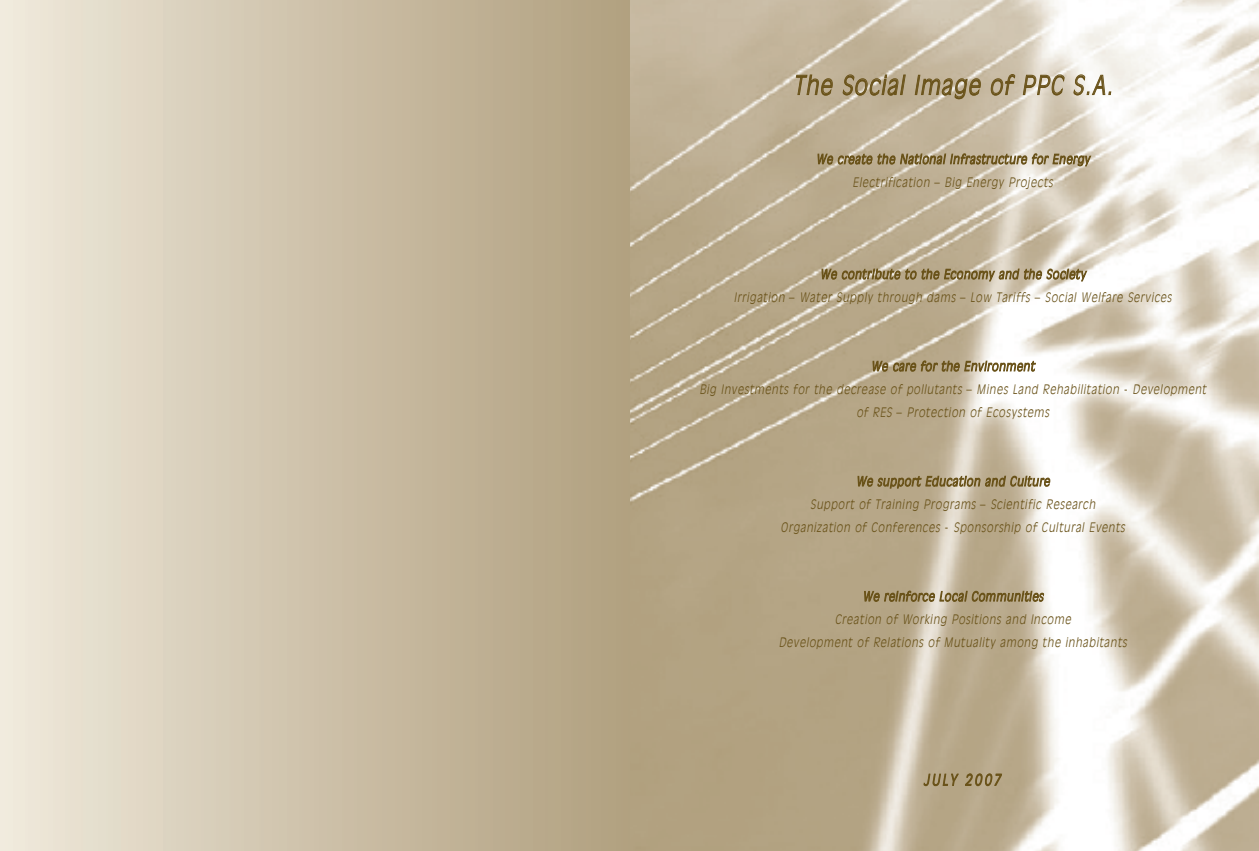
<style>
.page{position:relative;width:1259px;height:851px;background:#fff}
.page>*{position:absolute;margin:0;border:0;box-sizing:border-box;transform-origin:0 0}
.t1{font:28.8px "UB Antique Olive Light Italic";letter-spacing:.05em;color:#6a531a;scale:.83 1}
.t2{font:16.8px "UB Antique Olive Light Italic";letter-spacing:.155em;color:#6a531a;scale:.83 1}
.t3{font:14.4px/23.1px "UB Antique Olive Light Italic";letter-spacing:.055em;color:#6a531a;text-align:center;scale:.83 1}
</style>
<div class="page">
<div style="left:0;top:0;width:634px;height:850px;background:linear-gradient(to right,#efe8da,#af9e7d)"></div>
<img style="left:631px;top:0;width:628px;height:850px">
<h1 class="t1" style="left:793px;top:71px;width:386px">The Social Image of PPC S.A.</h1>
<p class="t3" style="left:816px;top:148px;width:331px">We create the National Infrastructure for Energy<br>Electrification – Big Energy Projects</p>
<p class="t3" style="left:734px;top:263px;width:529px">We contribute to the Economy and the Society<br>Irrigation – Water Supply through dams – Low Tariffs – Social Welfare Services</p>
<p class="t3" style="left:699px;top:355px;width:612px">We care for the Environment<br>Big Investments for the decrease of pollutants – Mines Land Rehabilitation - Development of RES – Protection of Ecosystems</p>
<p class="t3" style="left:780px;top:470px;width:416px">We support Education and Culture<br>Support of Training Programs – Scientific Research<br>Organization of Conferences - Sponsorship of Cultural Events</p>
<p class="t3" style="left:778px;top:585px;width:421px">We reinforce Local Communities<br>Creation of Working Positions and Income<br>Development of Relations of Mutuality among the inhabitants</p>
<p class="t2" style="left:923px;top:771px;width:94px">JULY 2007</p>
</div>
